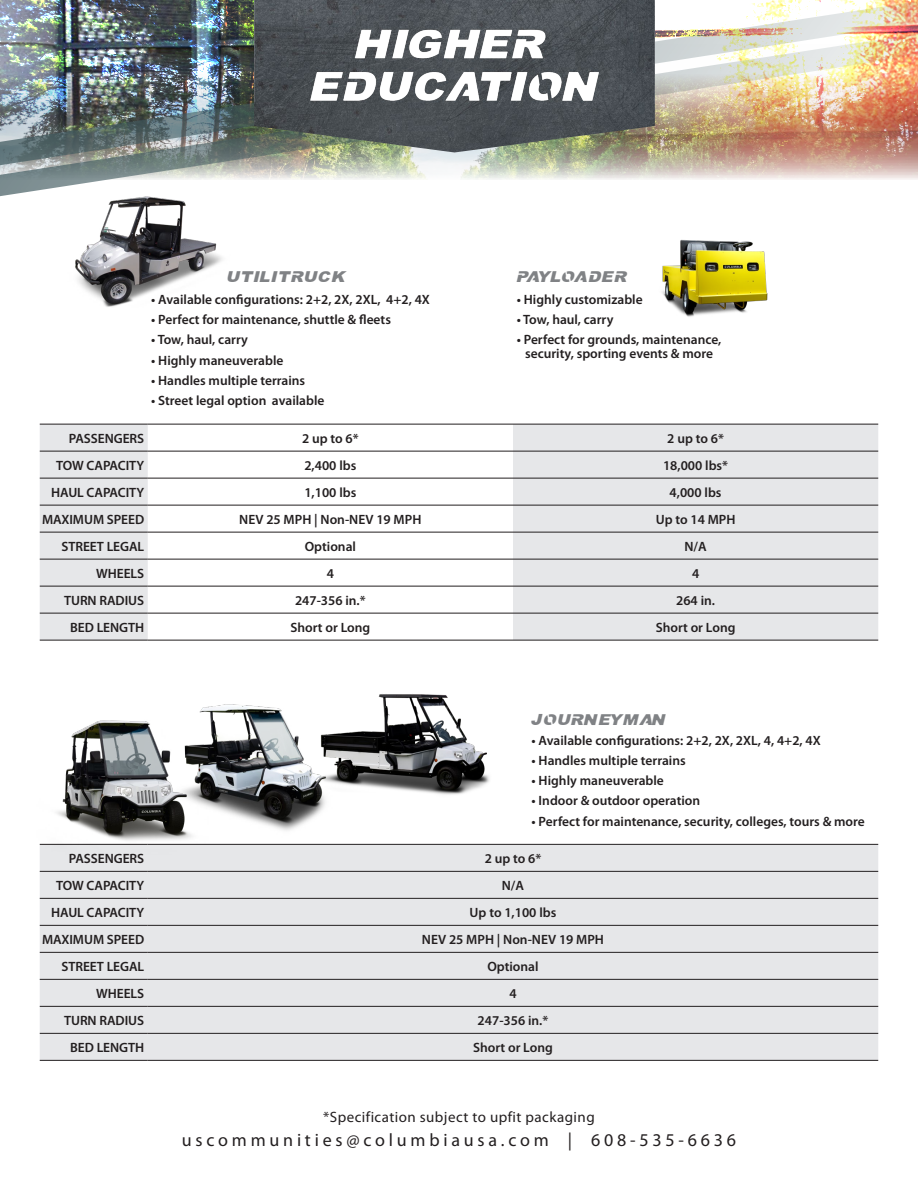
<style>
.page{position:relative;width:918px;height:1188px;background:#fff}
.page>*{position:absolute;margin:0;border:0;box-sizing:border-box;transform-origin:0 0}
.t1{font:18px "Myriad Pro";letter-spacing:.21em;color:#231f20}
.t2{font:15px "Myriad Pro";letter-spacing:.03em;color:#231f20}
.t3{font:15px "BOB PAYLOADER";color:#808285}
.t4{font:15px "BOB PAYLOADER";letter-spacing:.08em;color:#808285}
.t5{font:600 13.5px/13.5px "Myriad Pro";color:#231f20;text-align:center}
</style>
<div class="page">
<img style="left:0;top:0;width:918px;height:197px">
<img style="left:254px;top:0;width:401px;height:152px">
<img style="left:61px;top:193px;width:175px;height:114px">
<img style="left:662px;top:239px;width:106px;height:78px">
<svg style="left:40px;top:425px;width:838px;height:215px;fill:#e6e7e9"></svg>
<hr style="left:513px;top:424px;width:365px;height:1px;background:#231f20">
<hr style="left:513px;top:451px;width:365px;height:1px;background:#231f20">
<hr style="left:40px;top:478px;width:108px;height:1px;background:#231f20">
<hr style="left:148px;top:478px;width:365px;height:1px;background:#231f20">
<hr style="left:513px;top:478px;width:365px;height:1px;background:#231f20">
<hr style="left:40px;top:505px;width:108px;height:1px;background:#231f20">
<hr style="left:148px;top:505px;width:365px;height:1px;background:#231f20">
<hr style="left:513px;top:505px;width:365px;height:1px;background:#231f20">
<hr style="left:40px;top:532px;width:108px;height:1px;background:#231f20">
<hr style="left:148px;top:532px;width:365px;height:1px;background:#231f20">
<hr style="left:513px;top:532px;width:365px;height:1px;background:#231f20">
<hr style="left:40px;top:559px;width:108px;height:1px;background:#231f20">
<hr style="left:148px;top:559px;width:365px;height:1px;background:#231f20">
<hr style="left:513px;top:559px;width:365px;height:1px;background:#231f20">
<hr style="left:40px;top:586px;width:108px;height:1px;background:#231f20">
<hr style="left:148px;top:586px;width:365px;height:1px;background:#231f20">
<hr style="left:513px;top:586px;width:365px;height:1px;background:#231f20">
<hr style="left:40px;top:613px;width:108px;height:1px;background:#231f20">
<hr style="left:148px;top:613px;width:365px;height:1px;background:#231f20">
<hr style="left:513px;top:613px;width:365px;height:1px;background:#231f20">
<hr style="left:40px;top:640px;width:108px;height:1px;background:#231f20">
<hr style="left:148px;top:640px;width:365px;height:1px;background:#231f20">
<hr style="left:513px;top:640px;width:365px;height:1px;background:#231f20">
<hr style="left:40px;top:424px;width:108px;height:1px;background:#231f20">
<hr style="left:148px;top:424px;width:365px;height:1px;background:#231f20">
<hr style="left:40px;top:451px;width:108px;height:1px;background:#231f20">
<hr style="left:148px;top:451px;width:365px;height:1px;background:#231f20">
<div style="left:40px;top:845px;width:838px;height:215px;background:#e6e7e9"></div>
<hr style="left:40px;top:898px;width:108px;height:1px;background:#231f20">
<hr style="left:40px;top:925px;width:108px;height:1px;background:#231f20">
<hr style="left:40px;top:952px;width:108px;height:1px;background:#231f20">
<hr style="left:40px;top:979px;width:108px;height:1px;background:#231f20">
<hr style="left:40px;top:1006px;width:108px;height:1px;background:#231f20">
<hr style="left:40px;top:1033px;width:108px;height:1px;background:#231f20">
<hr style="left:40px;top:1060px;width:108px;height:1px;background:#231f20">
<hr style="left:40px;top:871px;width:108px;height:1px;background:#231f20">
<hr style="left:148px;top:898px;width:730px;height:1px;background:#231f20">
<hr style="left:148px;top:925px;width:730px;height:1px;background:#231f20">
<hr style="left:148px;top:952px;width:730px;height:1px;background:#231f20">
<hr style="left:148px;top:979px;width:730px;height:1px;background:#231f20">
<hr style="left:148px;top:1006px;width:730px;height:1px;background:#231f20">
<hr style="left:148px;top:1033px;width:730px;height:1px;background:#231f20">
<hr style="left:148px;top:1060px;width:730px;height:1px;background:#231f20">
<hr style="left:148px;top:844px;width:730px;height:1px;background:#231f20">
<hr style="left:148px;top:871px;width:730px;height:1px;background:#231f20">
<img style="left:39px;top:720px;width:170px;height:135px">
<img style="left:168px;top:704px;width:157px;height:133px">
<img style="left:302px;top:694px;width:188px;height:109px">
<p class="t4" style="left:228px;top:268px;width:121px">UTILITRUCK</p>
<p class="t5" style="left:151px;top:292px;width:280px">• Available configurations: 2+2, 2X, 2XL, 4+2, 4X</p>
<p class="t5" style="left:151px;top:313px;width:241px">• Perfect for maintenance, shuttle &amp; fleets</p>
<p class="t5" style="left:151px;top:333px;width:98px">• Tow, haul, carry</p>
<p class="t5" style="left:151px;top:353px;width:134px">• Highly maneuverable</p>
<p class="t5" style="left:151px;top:373px;width:156px">• Handles multiple terrains</p>
<p class="t5" style="left:151px;top:394px;width:175px">• Street legal option available</p>
<p class="t3" style="left:517px;top:268px;width:112px">PAYLOA DER</p>
<p class="t5" style="left:517px;top:292px;width:127px">• Highly customizable</p>
<p class="t5" style="left:517px;top:313px;width:98px">• Tow, haul, carry</p>
<p class="t5" style="left:517px;top:333px;width:206px">• Perfect for grounds, maintenance, security, sporting events &amp; more</p>
<p class="t5" style="left:69px;top:431px;width:77px">PASSENGERS</p>
<p class="t5" style="left:302px;top:431px;width:58px">2 up to 6*</p>
<p class="t5" style="left:667px;top:431px;width:58px">2 up to 6*</p>
<p class="t5" style="left:56px;top:458px;width:90px">TOW CAPACITY</p>
<p class="t5" style="left:304px;top:458px;width:53px">2,400 lbs</p>
<p class="t5" style="left:663px;top:458px;width:67px">18,000 lbs*</p>
<p class="t5" style="left:51px;top:485px;width:94px">HAUL CAPACITY</p>
<p class="t5" style="left:304px;top:485px;width:53px">1,100 lbs</p>
<p class="t5" style="left:670px;top:485px;width:53px">4,000 lbs</p>
<p class="t5" style="left:42px;top:512px;width:103px">MAXIMUM SPEED</p>
<p class="t5" style="left:239px;top:512px;width:184px">NEV 25 MPH | Non-NEV 19 MPH</p>
<p class="t5" style="left:656px;top:512px;width:81px">Up to 14 MPH</p>
<p class="t5" style="left:61px;top:539px;width:84px">STREET LEGAL</p>
<p class="t5" style="left:305px;top:539px;width:53px">Optional</p>
<p class="t5" style="left:684px;top:539px;width:24px">N/A</p>
<p class="t5" style="left:96px;top:566px;width:50px">WHEELS</p>
<p class="t5" style="left:327px;top:566px;width:9px">4</p>
<p class="t5" style="left:692px;top:566px;width:9px">4</p>
<p class="t5" style="left:64px;top:593px;width:82px">TURN RADIUS</p>
<p class="t5" style="left:295px;top:593px;width:72px">247-356 in.*</p>
<p class="t5" style="left:676px;top:593px;width:40px">264 in.</p>
<p class="t5" style="left:70px;top:620px;width:76px">BED LENGTH</p>
<p class="t5" style="left:291px;top:620px;width:81px">Short or Long</p>
<p class="t5" style="left:656px;top:620px;width:81px">Short or Long</p>
<p class="t3" style="left:532px;top:711px;width:137px">JOURNEYMAN</p>
<p class="t5" style="left:532px;top:733px;width:291px">• Available configurations: 2+2, 2X, 2XL, 4, 4+2, 4X</p>
<p class="t5" style="left:532px;top:753px;width:156px">• Handles multiple terrains</p>
<p class="t5" style="left:532px;top:774px;width:134px">• Highly maneuverable</p>
<p class="t5" style="left:532px;top:794px;width:170px">• Indoor &amp; outdoor operation</p>
<p class="t5" style="left:532px;top:814px;width:335px">• Perfect for maintenance, security, colleges, tours &amp; more</p>
<p class="t5" style="left:69px;top:851px;width:77px">PASSENGERS</p>
<p class="t5" style="left:485px;top:851px;width:58px">2 up to 6*</p>
<p class="t5" style="left:56px;top:878px;width:90px">TOW CAPACITY</p>
<p class="t5" style="left:502px;top:878px;width:24px">N/A</p>
<p class="t5" style="left:51px;top:905px;width:94px">HAUL CAPACITY</p>
<p class="t5" style="left:470px;top:905px;width:88px">Up to 1,100 lbs</p>
<p class="t5" style="left:42px;top:932px;width:103px">MAXIMUM SPEED</p>
<p class="t5" style="left:422px;top:932px;width:184px">NEV 25 MPH | Non-NEV 19 MPH</p>
<p class="t5" style="left:61px;top:959px;width:84px">STREET LEGAL</p>
<p class="t5" style="left:487px;top:959px;width:53px">Optional</p>
<p class="t5" style="left:96px;top:986px;width:50px">WHEELS</p>
<p class="t5" style="left:509px;top:986px;width:9px">4</p>
<p class="t5" style="left:64px;top:1013px;width:82px">TURN RADIUS</p>
<p class="t5" style="left:478px;top:1013px;width:72px">247-356 in.*</p>
<p class="t5" style="left:70px;top:1040px;width:76px">BED LENGTH</p>
<p class="t5" style="left:473px;top:1040px;width:81px">Short or Long</p>
<p class="t2" style="left:323px;top:1108px;width:273px">*Specification subject to upfit packaging</p>
<h1 class="t1" style="left:182px;top:1129px;width:556px">uscommunities@columbiausa.com | 608-535-6636</h1>
</div>
